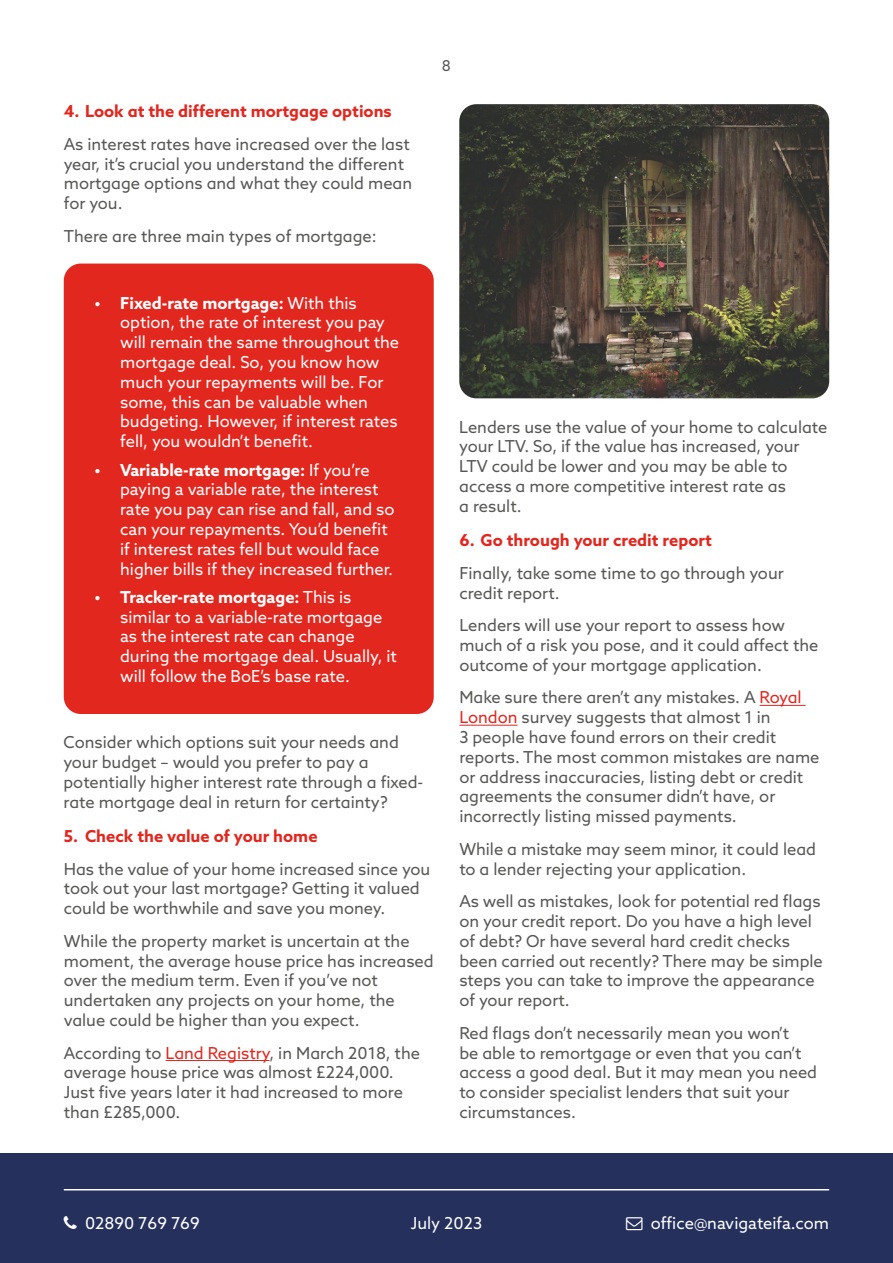
<style>
.page{position:relative;width:893px;height:1263px;background:#fff}
.page>*{position:absolute;margin:0;border:0;box-sizing:border-box;transform-origin:0 0}
.t1{font:16.5px/19.8px "Azo Sans";color:#575756}
.t2{font:16.5px/19.8px "Azo Sans";color:#fff}
.t3{font:700 16.5px "Azo Sans";color:#e2271f}
.t4{font:15px "Azo Sans";color:#575756}
.s1{font-weight:700}
.s2{color:#e2271f}
</style>
<div class="page">
<div style="left:0;top:1153px;width:893px;height:110px;background:#25305d"></div>
<hr style="left:64px;top:1189px;width:765px;height:1px;background:#fff">
<div style="left:64px;top:264px;width:370px;height:450px;background:#e2271f;border-radius:17px"></div>
<hr style="left:166px;top:1060px;width:103px;height:1px;background:#e2271f">
<hr style="left:760px;top:705px;width:46px;height:1px;background:#e2271f">
<hr style="left:459px;top:725px;width:59px;height:1px;background:#e2271f">
<img style="left:459px;top:104px;width:370px;height:294px">
<p class="t3" style="left:64px;top:100px;width:329px">4. Look at the different mortgage options</p>
<p class="t1" style="left:64px;top:134px;width:350px">As interest rates have increased over the last year, it’s crucial you understand the different mortgage options and what they could mean for you.</p>
<p class="t1" style="left:64px;top:226px;width:314px">There are three main types of mortgage:</p>
<p class="t4" style="left:442px;top:56px;width:11px">8</p>
<p class="t2" style="left:120px;top:293px;width:281px;text-indent:-26px"><span class="s1">• Fixed-rate mortgage:</span> With this option, the rate of interest you pay will remain the same throughout the mortgage deal. So, you know how much your repayments will be. For some, this can be valuable when budgeting. However, if interest rates fell, you wouldn’t benefit.</p>
<p class="t2" style="left:120px;top:460px;width:276px;text-indent:-26px"><span class="s1">• Variable-rate mortgage:</span> If you’re paying a variable rate, the interest rate you pay can rise and fall, and so can your repayments. You’d benefit if interest rates fell but would face higher bills if they increased further.</p>
<p class="t2" style="left:120px;top:587px;width:278px;text-indent:-26px"><span class="s1">• Tracker-rate mortgage:</span> This is similar to a variable-rate mortgage as the interest rate can change during the mortgage deal. Usually, it will follow the BoE’s base rate.</p>
<p class="t1" style="left:63px;top:732px;width:361px">Consider which options suit your needs and your budget – would you prefer to pay a potentially higher interest rate through a fixed&shy;rate mortgage deal in return for certainty?</p>
<p class="t3" style="left:64px;top:825px;width:255px">5. Check the value of your home</p>
<p class="t1" style="left:64px;top:858px;width:368px">Has the value of your home increased since you took out your last mortgage? Getting it valued could be worthwhile and save you money.</p>
<p class="t1" style="left:64px;top:931px;width:371px">While the property market is uncertain at the moment, the average house price has increased over the medium term. Even if you’ve not undertaken any projects on your home, the value could be higher than you expect.</p>
<p class="t1" style="left:64px;top:1042px;width:358px">According to <span class="s2">Land Registry</span>, in March 2018, the average house price was almost £224,000.<br>Just five years later it had increased to more than £285,000.</p>
<p class="t1" style="left:459px;top:417px;width:370px">Lenders use the value of your home to calculate your LTV. So, if the value has increased, your LTV could be lower and you may be able to access a more competitive interest rate as<br>a result.</p>
<p class="t3" style="left:459px;top:529px;width:254px">6. Go through your credit report</p>
<p class="t1" style="left:459px;top:563px;width:326px">Finally, take some time to go through your credit report.</p>
<p class="t1" style="left:459px;top:615px;width:361px">Lenders will use your report to assess how much of a risk you pose, and it could affect the outcome of your mortgage application.</p>
<p class="t1" style="left:459px;top:687px;width:362px">Make sure there aren’t any mistakes. A <span class="s2">Royal London</span> survey suggests that almost 1 in<br>3 people have found errors on their credit reports. The most common mistakes are name or address inaccuracies, listing debt or credit agreements the consumer didn’t have, or incorrectly listing missed payments.</p>
<p class="t1" style="left:459px;top:839px;width:358px">While a mistake may seem minor, it could lead to a lender rejecting your application.</p>
<p class="t1" style="left:459px;top:891px;width:365px">As well as mistakes, look for potential red flags on your credit report. Do you have a high level of debt? Or have several hard credit checks been carried out recently? There may be simple steps you can take to improve the appearance of your report.</p>
<p class="t1" style="left:459px;top:1023px;width:359px">Red flags don’t necessarily mean you won’t<br>be able to remortgage or even that you can’t access a good deal. But it may mean you need to consider specialist lenders that suit your circumstances.</p>
<p class="t2" style="left:85px;top:1213px;width:116px">02890 769 769</p>
<p class="t2" style="left:411px;top:1213px;width:73px">July 2023</p>
<p class="t2" style="left:651px;top:1213px;width:180px">office@navigateifa.com</p>
</div>
